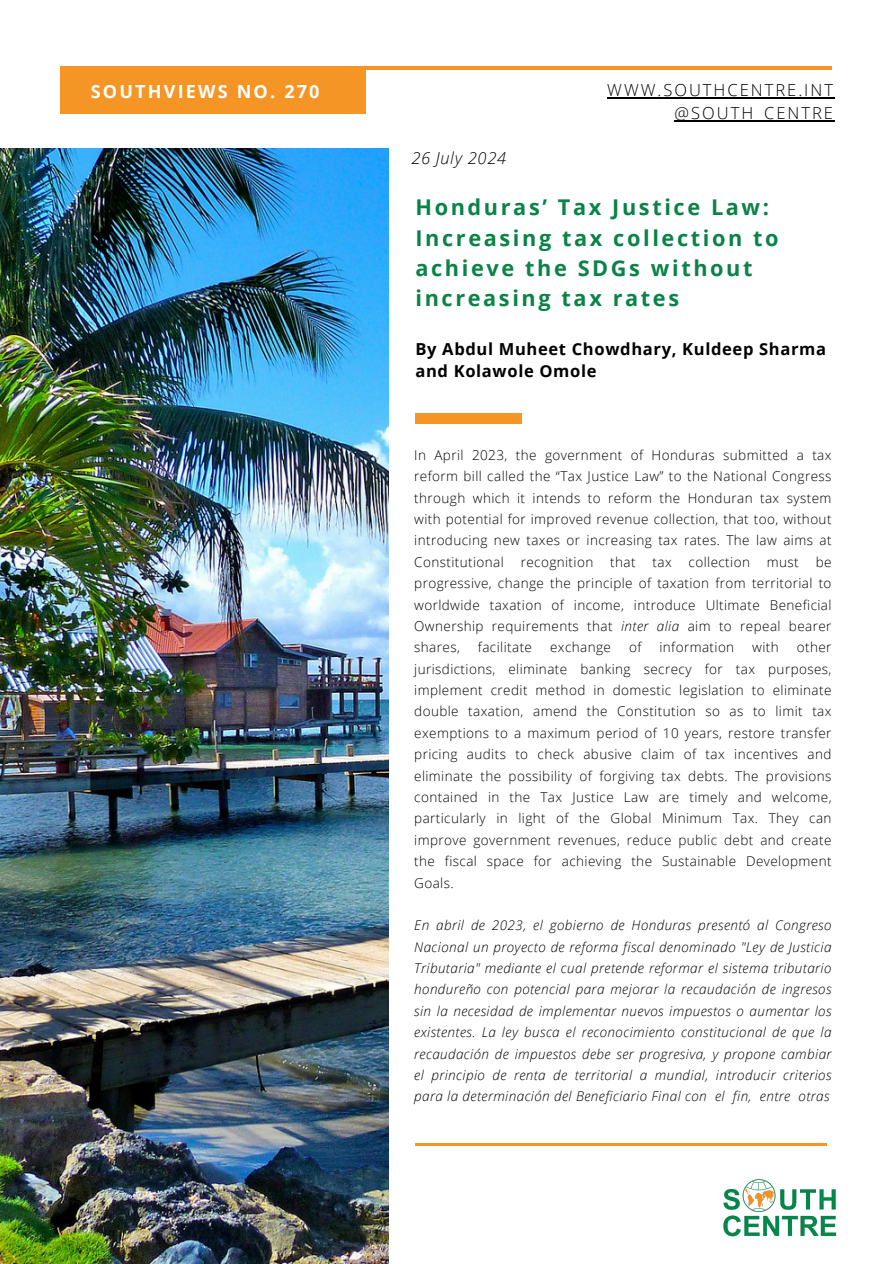
<style>
.page{position:relative;width:894px;height:1264px;background:#fff}
.page>*{position:absolute;margin:0;border:0;box-sizing:border-box;transform-origin:0 0}
.t1{font:700 21.75px/30.3px "Open Sans";letter-spacing:.12em;color:#098347}
.t2{font:700 18px "Open Sans";letter-spacing:.12em;color:#fff}
.t3{font:700 16.5px/22.5px "Open Sans";letter-spacing:.04em;color:#000}
.t4{font:300 16.5px/22.5px "Open Sans";letter-spacing:.12em;color:#000;text-align:right}
.t5{font:italic 300 16.5px "Open Sans";letter-spacing:.04em;color:#000}
.t6{font:300 13.5px/21.3px "Open Sans";letter-spacing:.03em;color:#000;text-align:justify}
.t7{font:italic 300 13.5px/21.3px "Open Sans";letter-spacing:.03em;color:#000;text-align:justify}
.s1{font-style:italic}
</style>
<div class="page">
<hr style="left:61px;top:66px;width:770px;height:4px;background:#f49526">
<div style="left:61px;top:66px;width:304px;height:47px;background:#f49526"></div>
<img style="left:0;top:149px;width:388px;height:1113px">
<div style="left:415px;top:413px;width:106px;height:10px;background:#f49526"></div>
<img style="left:723px;top:1179px;width:114px;height:58px">
<hr style="left:415px;top:1143px;width:411px;height:2px;background:#f49526">
<hr style="left:607px;top:97px;width:227px;height:2px;background:#000">
<hr style="left:674px;top:120px;width:160px;height:1px;background:#000">
<h3 class="t2" style="left:91px;top:78px;width:230px">SOUTHVIEWS NO. 270</h3>
<h5 class="t4" style="left:607px;top:79px;width:227px">WWW.SOUTHCENTRE.INT @SOUTH_CENTRE</h5>
<h4 class="t5" style="left:411px;top:146px;width:96px">26 July 2024</h4>
<h1 class="t1" style="left:415px;top:192px;width:364px">Honduras’ Tax Justice Law:<br>Increasing tax collection to achieve the SDGs without increasing tax rates</h1>
<p class="t3" style="left:415px;top:337px;width:412px">By Abdul Muheet Chowdhary, Kuldeep Sharma and Kolawole Omole</p>
<h2 class="t6" style="left:414px;top:444px;width:418px">In April 2023, the government of Honduras submitted a tax reform bill called the “Tax Justice Law” to the National Congress through which it intends to reform the Honduran tax system with potential for improved revenue collection, that too, without introducing new taxes or increasing tax rates. The law aims at Constitutional recognition</h2>
<h2 class="t6" style="left:414px;top:551px;width:418px;text-indent:401px">be progressive, change the principle of taxation from territorial to worldwide taxation of income, introduce Ultimate Beneficial Ownership requirements that <span class="s1">inter alia</span> aim to repeal bearer shares,</h2>
<h2 class="t6" style="left:610px;top:551px;width:27px">that</h2>
<h2 class="t6" style="left:652px;top:551px;width:99px">tax collection</h2>
<h2 class="t6" style="left:766px;top:551px;width:33px">must</h2>
<h2 class="t6" style="left:478px;top:636px;width:56px">facilitate</h2>
<h2 class="t6" style="left:550px;top:636px;width:62px">exchange</h2>
<h2 class="t6" style="left:629px;top:636px;width:14px">of</h2>
<h2 class="t6" style="left:659px;top:636px;width:76px">information</h2>
<h2 class="t6" style="left:752px;top:636px;width:28px">with</h2>
<h2 class="t6" style="left:414px;top:636px;width:418px;text-indent:382px">other jurisdictions, eliminate banking secrecy for tax purposes, implement credit method in domestic legislation to eliminate double taxation, amend the Constitution so as to limit tax exemptions to a maximum period of 10 years, restore transfer pricing audits to check abusive claim of tax incentives and eliminate the possibility of forgiving tax debts. The provisions contained in the Tax Justice Law are timely and welcome, particularly in light of the Global Minimum Tax. They can improve government revenues, reduce public debt and create the fiscal space for achieving the Sustainable Development Goals.</h2>
<p class="t7" style="left:414px;top:914px;width:418px">En abril de 2023, el gobierno de Honduras presentó al Congreso Nacional un proyecto de reforma fiscal denominado "Ley de Justicia Tributaria" mediante el cual pretende reformar el sistema tributario hondureño con potencial para mejorar la recaudación de ingresos sin la necesidad de implementar nuevos impuestos o aumentar los existentes. La ley busca el reconocimiento constitucional de que la recaudación de impuestos debe ser progresiva, y propone cambiar el principio de renta de territorial a mundial, introducir criterios para la determinación del Beneficiario Final con el fin, entre otras</p>
</div>
